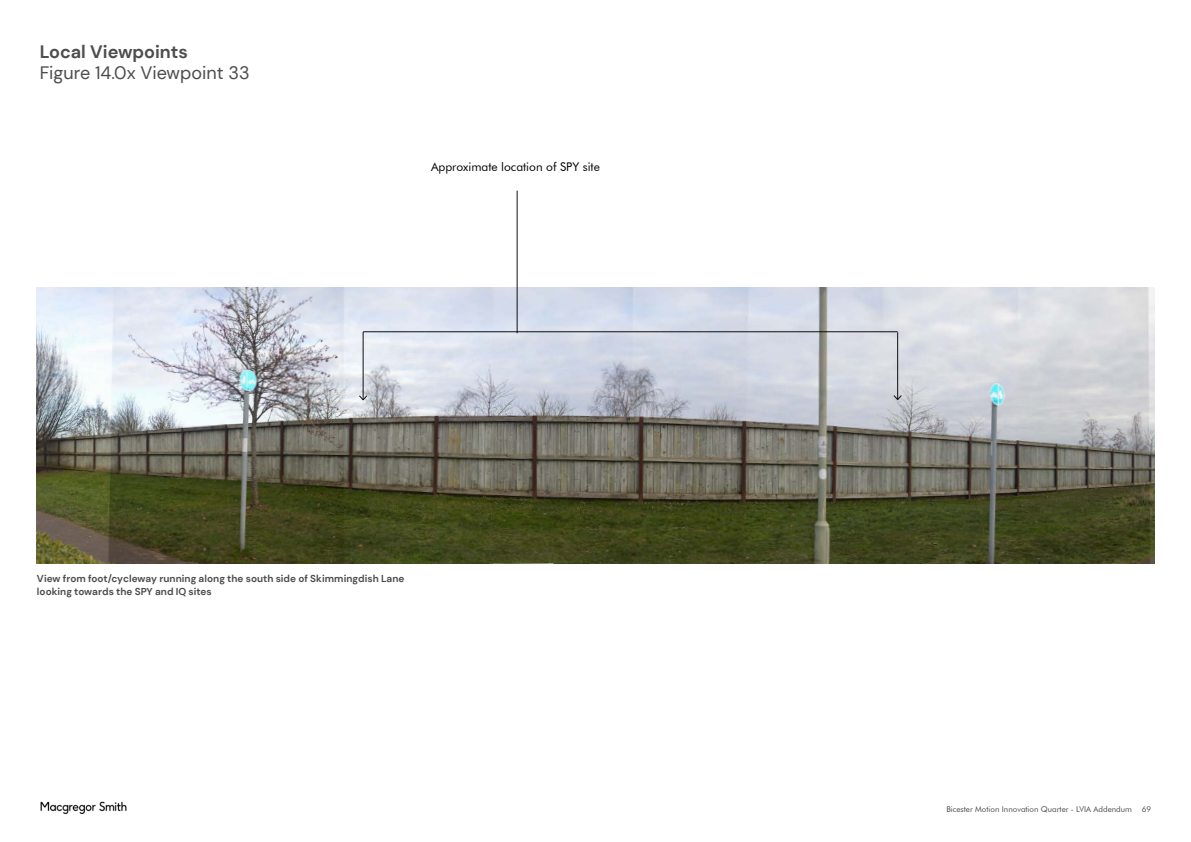
<style>
.page{position:relative;width:1191px;height:842px;background:#fff}
.page>*{position:absolute;margin:0;border:0;box-sizing:border-box;transform-origin:0 0}
.t1{font:18px "DM Sans";color:#4d4d4f}
.t2{font:700 18px "DM Sans";color:#4d4d4f}
.t3{font:12px "Futura BT";color:#000}
.t4{font:700 10px/13px "DM Sans";letter-spacing:.005em;color:#4d4d4f}
.t5{font:8px "Futura BT";color:#4d4d4f}
</style>
<div class="page">
<img style="left:40px;top:801px;width:86px;height:14px">
<img style="left:36px;top:287px;width:1119px;height:276px">
<hr style="left:516px;top:191px;width:1px;height:142px;background:#000">
<hr style="left:363px;top:331px;width:534px;height:1px;background:#000">
<hr style="left:362px;top:332px;width:1px;height:68px;background:#000">
<svg style="left:358px;top:394px;width:10px;height:7px"></svg>
<hr style="left:897px;top:332px;width:1px;height:68px;background:#000">
<svg style="left:892px;top:394px;width:10px;height:7px"></svg>
<h1 class="t2" style="left:40px;top:40px;width:150px">Local Viewpoints</h1>
<h1 class="t1" style="left:40px;top:62px;width:211px">Figure 14.0x Viewpoint 33</h1>
<p class="t3" style="left:431px;top:159px;width:170px">Approximate location of SPY site</p>
<p class="t4" style="left:37px;top:572px;width:369px">View from foot/cycleway running along the south side of Skimmingdish Lane looking towards the SPY and IQ sites</p>
<p class="t5" style="left:946px;top:804px;width:206px">Bicester Motion Innovation Quarter - LVIA Addendum 69</p>
</div>
